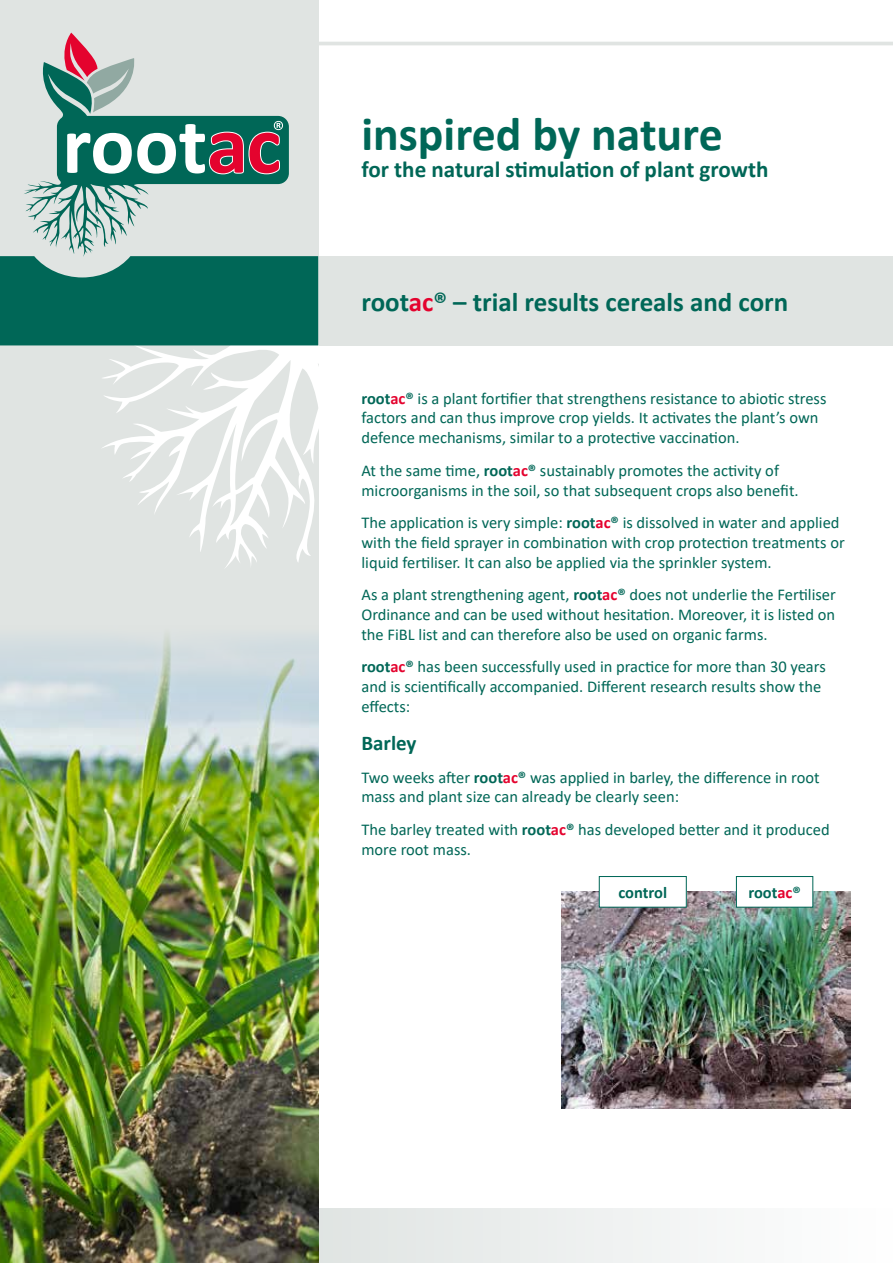
<style>
.page{position:relative;width:893px;height:1263px;background:#fff}
.page>*{position:absolute;margin:0;border:0;box-sizing:border-box;transform-origin:0 0}
.t1{font:700 47.85px "Calibri";color:#006757}
.t2{font:700 27px "Calibri";color:#006757}
.t3{font:700 23.1px "Calibri";color:#006757}
.t4{font:700 21px "Calibri";color:#006757}
.t5{font:16.5px/19.8px "Calibri";color:#006757}
.t6{font:700 16.5px "Calibri";color:#006757}
.s1{color:#e4032e}
.s2{font-weight:700}
.s3{font-weight:700;color:#e4032e}
</style>
<div class="page">
<div style="left:316px;top:1208px;width:577px;height:55px;background:linear-gradient(to right,#dde2e0,#fff)"></div>
<div style="left:311px;top:256px;width:582px;height:89px;background:#e0e4e2"></div>
<div style="left:0;top:0;width:318px;height:1263px;background:#e0e4e2"></div>
<svg style="left:101px;top:345px;width:217px;height:223px"></svg>
<div style="left:0;top:256px;width:318px;height:89px;background:#006757"></div>
<svg style="left:24px;top:62px;width:265px;height:195px"></svg>
<svg style="left:67px;top:121px;width:216px;height:53px"></svg>
<svg style="left:59px;top:33px;width:80px;height:79px"></svg>
<hr style="left:311px;top:42px;width:582px;height:3px;background:#e0e4e2">
<img style="left:0;top:635px;width:318px;height:628px">
<img style="left:562px;top:892px;width:288px;height:216px">
<div style="left:599px;top:876px;width:87px;height:31px;background:#fff"></div>
<div style="left:599px;top:876px;width:88px;height:32px;border:1px solid #006757"></div>
<div style="left:736px;top:876px;width:77px;height:31px;background:#fff"></div>
<div style="left:736px;top:876px;width:77px;height:32px;border:1px solid #006757"></div>
<h1 class="t1" style="left:361px;top:100px;width:363px">inspired by nature</h1>
<h3 class="t3" style="left:361px;top:153px;width:409px">for the natural stimulation of plant growth</h3>
<h2 class="t2" style="left:361px;top:283px;width:428px">root<span class="s1">ac</span>® – trial results cereals and corn</h2>
<p class="t5" style="left:361px;top:388px;width:467px"><span class="s2">root</span><span class="s3">ac</span><span class="s2">®</span> is a plant fortifier that strengthens resistance to abiotic stress factors and can thus improve crop yields. It activates the plant’s own defence mechanisms, similar to a protective vaccination.</p>
<p class="t5" style="left:361px;top:460px;width:439px">At the same time, <span class="s2">root</span><span class="s3">ac</span><span class="s2">®</span> sustainably promotes the activity of microorganisms in the soil, so that subsequent crops also benefit.</p>
<p class="t5" style="left:361px;top:512px;width:485px">The application is very simple: <span class="s2">root</span><span class="s3">ac</span><span class="s2">®</span> is dissolved in water and applied with the field sprayer in combination with crop protection treatments or liquid fertiliser. It can also be applied via the sprinkler system.</p>
<p class="t5" style="left:361px;top:584px;width:476px;text-align:justify">As a plant strengthening agent, <span class="s2">root</span><span class="s3">ac</span><span class="s2">®</span> does not underlie the Fertiliser Ordinance and can be used without hesitation. Moreover, it is listed on the FiBL list and can therefore also be used on organic farms.</p>
<p class="t5" style="left:361px;top:657px;width:466px"><span class="s2">root</span><span class="s3">ac</span><span class="s2">®</span> has been successfully used in practice for more than 30 years and is scientifically accompanied. Different research results show the effects:</p>
<p class="t4" style="left:361px;top:728px;width:57px">Barley</p>
<p class="t5" style="left:361px;top:767px;width:460px">Two weeks after <span class="s2">root</span><span class="s3">ac</span><span class="s2">®</span> was applied in barley, the difference in root mass and plant size can already be clearly seen:</p>
<p class="t5" style="left:361px;top:819px;width:470px">The barley treated with <span class="s2">root</span><span class="s3">ac</span><span class="s2">®</span> has developed better and it produced more root mass.</p>
<p class="t6" style="left:618px;top:881px;width:50px">control</p>
<p class="t6" style="left:748px;top:881px;width:54px">root<span class="s1">ac</span>®</p>
</div>
